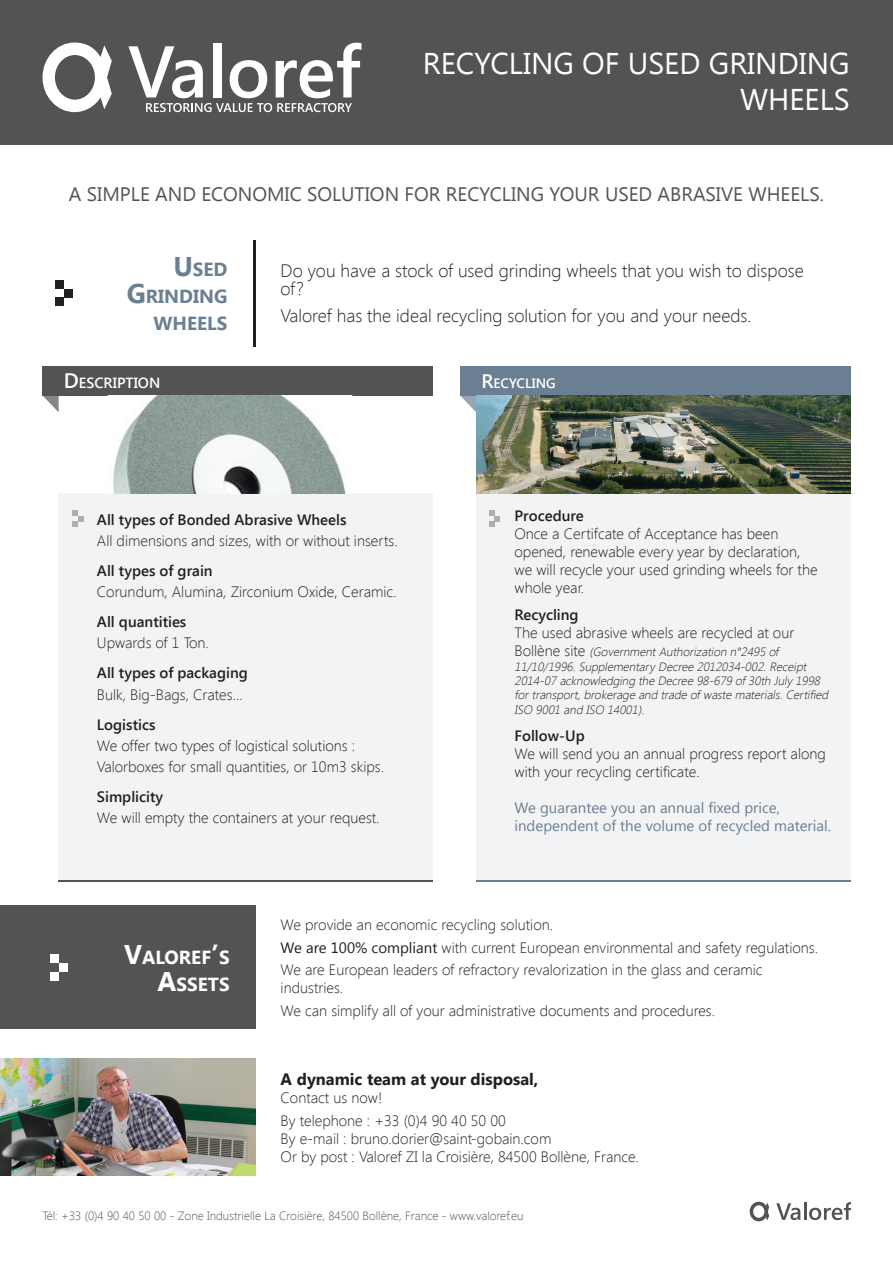
<style>
.page{position:relative;width:893px;height:1263px;background:#fff}
.page>*{position:absolute;margin:0;border:0;box-sizing:border-box;transform-origin:0 0}
.t1{font:30px/36px "Segoe UI";color:#fff;text-align:right}
.t2{font:19.5px "Segoe UI";color:#535355}
.t3{font:700 18.9px/27px "Segoe UI";color:#6a7f92;text-align:right}
.t4{font:700 18.9px/27px "Segoe UI";color:#fff;text-align:right}
.t5{font:300 18px/18px "Segoe UI";color:#231f20}
.t6{font:700 16.5px "Segoe UI";color:#231f20}
.t7{font:300 15px/18px "Segoe UI";color:#231f20}
.t8{font:600 15px "Segoe UI";color:#231f20}
.t9{font:15px/18px "Segoe UI";color:#6a7f92}
.t10{font:600 14.7px "Segoe UI";color:#fff}
.t11{font:600 13.65px "Segoe UI";color:#fff}
.t12{font:italic 300 12px/14.4px "Segoe UI";color:#231f20}
.t13{font:300 12px "Segoe UI";color:#535355}
.s1{font-size:27px}
.s2{font-size:21px}
.s3{font-size:19.5px}
.s4{font-style:normal;font-size:15px}
.s5{font-weight:400}
</style>
<div class="page">
<svg style="left:750px;top:1202px;width:19px;height:19px"></svg>
<svg style="left:776px;top:1202px;width:74px;height:18px"></svg>
<div style="left:0;top:0;width:893px;height:145px;background:#535355"></div>
<svg style="left:43px;top:43px;width:69px;height:69px"></svg>
<svg style="left:128px;top:43px;width:233px;height:69px"></svg>
<div style="left:55px;top:281px;width:9px;height:8px;background:#231f20"></div>
<div style="left:64px;top:289px;width:8px;height:9px;background:#231f20"></div>
<div style="left:55px;top:298px;width:9px;height:8px;background:#231f20"></div>
<hr style="left:253px;top:240px;width:2px;height:107px;background:#231f20">
<div style="left:0;top:906px;width:255px;height:123px;background:#535355"></div>
<div style="left:51px;top:955px;width:8px;height:8px;background:#fff"></div>
<div style="left:59px;top:963px;width:9px;height:9px;background:#fff"></div>
<div style="left:51px;top:972px;width:8px;height:8px;background:#fff"></div>
<div style="left:59px;top:493px;width:374px;height:387px;background:#f2f3f4"></div>
<div style="left:476px;top:493px;width:374px;height:387px;background:#f2f3f4"></div>
<svg style="left:72px;top:510px;width:12px;height:17px"></svg>
<svg style="left:489px;top:510px;width:11px;height:17px"></svg>
<div style="left:43px;top:366px;width:390px;height:29px;background:#535355"></div>
<img style="left:84px;top:395px;width:293px;height:98px">
<svg style="left:43px;top:395px;width:16px;height:17px"></svg>
<hr style="left:59px;top:880px;width:374px;height:1px;background:#535355">
<div style="left:460px;top:366px;width:390px;height:29px;background:#6a7f92"></div>
<svg style="left:460px;top:395px;width:16px;height:17px"></svg>
<hr style="left:476px;top:880px;width:374px;height:1px;background:#6a7f92">
<img style="left:0;top:1059px;width:255px;height:117px">
<img style="left:476px;top:395px;width:374px;height:98px">
<h1 class="t1" style="left:423px;top:44px;width:428px">RECYCLING OF USED GRINDING<br>WHEELS</h1>
<h2 class="t2" style="left:69px;top:181px;width:757px">A SIMPLE AND ECONOMIC SOLUTION FOR RECYCLING YOUR USED ABRASIVE WHEELS.</h2>
<p class="t3" style="left:127px;top:255px;width:102px"><span class="s1">U</span>SED<br><span class="s1">G</span>RINDING<br>WHEELS</p>
<p class="t5" style="left:281px;top:261px;width:525px">Do you have a stock of used grinding wheels that you wish to dispose of?</p>
<p class="t5" style="left:281px;top:306px;width:472px">Valoref has the ideal recycling solution for you and your needs.</p>
<p class="t10" style="left:64px;top:373px;width:98px"><span class="s2">D</span>ESCRIPTION</p>
<p class="t11" style="left:481px;top:373px;width:76px"><span class="s3">R</span>ECYCLING</p>
<p class="t8" style="left:97px;top:510px;width:251px">All types of Bonded Abrasive Wheels</p>
<p class="t7" style="left:97px;top:532px;width:302px">All dimensions and sizes, with or without inserts.</p>
<p class="t8" style="left:97px;top:561px;width:117px">All types of grain</p>
<p class="t7" style="left:97px;top:583px;width:301px">Corundum, Alumina, Zirconium Oxide, Ceramic.</p>
<p class="t8" style="left:97px;top:612px;width:91px">All quantities</p>
<p class="t7" style="left:97px;top:634px;width:113px">Upwards of 1 Ton.</p>
<p class="t8" style="left:97px;top:663px;width:152px">All types of packaging</p>
<p class="t7" style="left:97px;top:685px;width:147px">Bulk, Big-Bags, Crates…</p>
<p class="t8" style="left:97px;top:714px;width:60px">Logistics</p>
<p class="t7" style="left:97px;top:734px;width:289px;line-height:21px">We offer two types of logistical solutions :<br>Valorboxes for small quantities, or 10m3 skips.</p>
<p class="t8" style="left:97px;top:786px;width:68px">Simplicity</p>
<p class="t7" style="left:97px;top:808px;width:284px">We will empty the containers at your request.</p>
<p class="t8" style="left:514px;top:505px;width:71px">Procedure</p>
<p class="t7" style="left:514px;top:524px;width:305px">Once a Certifcate of Acceptance has been opened, renewable every year by declaration, we will recycle your used grinding wheels for the whole year.</p>
<p class="t8" style="left:514px;top:604px;width:66px">Recycling</p>
<p class="t7" style="left:514px;top:623px;width:281px">The used abrasive wheels are recycled at our</p>
<p class="t12" style="left:514px;top:644px;width:318px"><span class="s4">B o l l è n e s i t e</span> (GovernmentAuthorization n°2495 of 11/10/1996.Supplementary Decree 2012034-002.Receipt 2014-07 acknowledging the Decree 98-679 of30th July 1998 fortransport,brokerage and trade ofwaste materials.Certified ISO 9001 and ISO 14001).</p>
<p class="t8" style="left:514px;top:725px;width:72px">Follow-Up</p>
<p class="t7" style="left:514px;top:744px;width:313px">We will send you an annual progress report along with your recycling certificate.</p>
<p class="t9" style="left:514px;top:798px;width:318px">We guarantee you an annual fixed price, independent of the volume of recycled material.</p>
<p class="t4" style="left:124px;top:942px;width:107px"><span class="s1">V</span>ALOREF<span class="s1">’</span>S<br><span class="s1">A</span>SSETS</p>
<p class="t7" style="left:281px;top:913px;width:539px;line-height:22.5px">We provide an economic recycling solution.<br><span class="s5">We are 100% compliant</span> with current European environmental and safety regulations.<br>We are European leaders of refractory revalorization in the glass and ceramic</p>
<p class="t7" style="left:281px;top:976px;width:436px;line-height:22.5px">industries.<br>We can simplify all of your administrative documents and procedures.</p>
<p class="t6" style="left:281px;top:1067px;width:259px">A dynamic team at your disposal,</p>
<p class="t7" style="left:281px;top:1086px;width:227px;line-height:22.5px">Contact us now!<br>By telephone : +33 (0)4 90 40 50 00</p>
<p class="t7" style="left:281px;top:1129px;width:360px">By e-mail : bruno.dorier@saint-gobain.com<br>Or by post : Valoref ZI la Croisière, 84500 Bollène, France.</p>
<p class="t13" style="left:43px;top:1207px;width:483px">Tél: +33 (0)4 90 40 50 00 - Zone Industrielle La Croisière, 84500 Bollène, France - www.valoref.eu</p>
</div>
